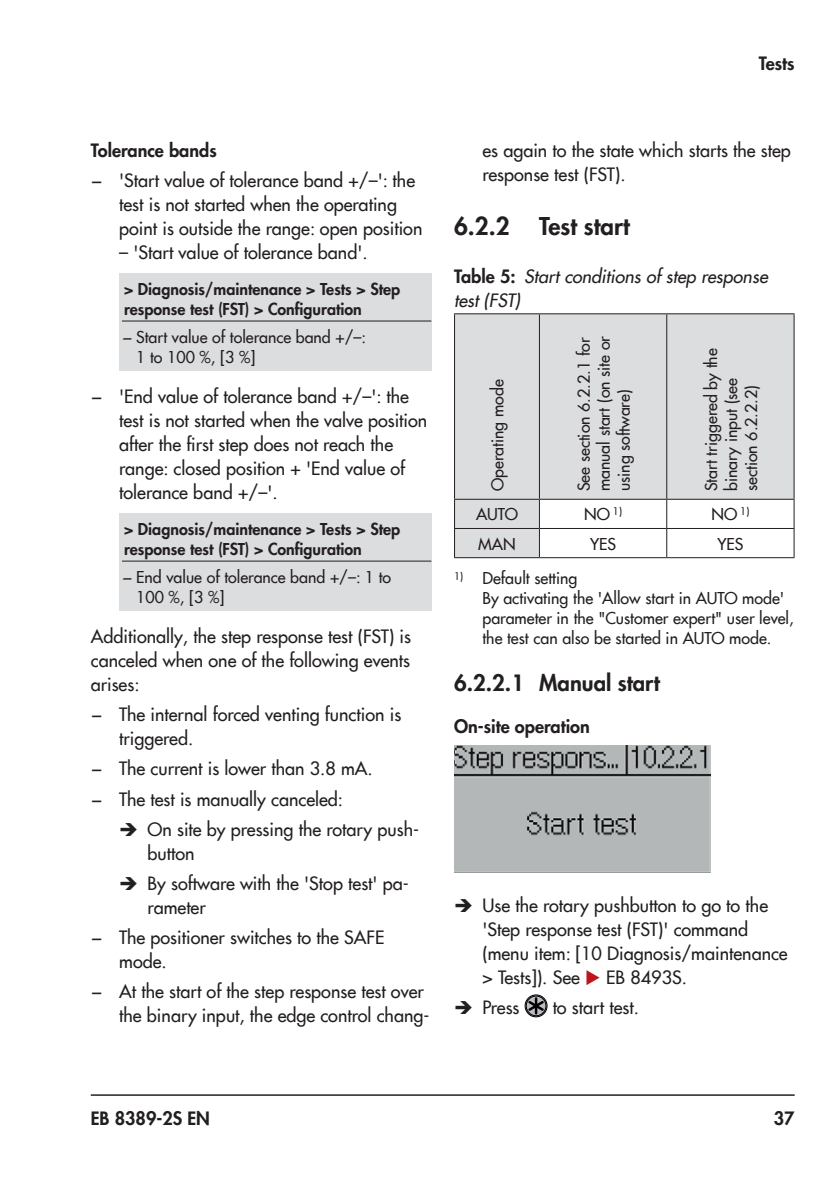
<style>
.page{position:relative;width:840px;height:1191px;background:#fff}
.page>*{position:absolute;margin:0;border:0;box-sizing:border-box;transform-origin:0 0}
.t1{font:800 24px "Futura Com";color:#231f20}
.t2{font:800 22px "Futura Com";color:#231f20}
.t3{font:500 18px/24px "Futura Com";color:#231f20}
.t4{font:italic 500 18px/24px "Futura Com";color:#231f20}
.t5{font:800 18px "Futura Com";color:#231f20}
.t6{font:500 16px/20px "Futura Com";color:#231f20}
.t7{font:800 16px/20px "Futura Com";color:#231f20}
.s1{font-weight:800}
.s2{font-family:"Futura";font-weight:400;font-style:italic}
.s3{font-weight:800;font-style:normal}
.s4{color:#be151b}
</style>
<div class="page">
<hr style="left:91px;top:1094px;width:703px;height:1px;background:#231f20">
<div style="left:119px;top:273px;width:312px;height:97px;background:#dcdddf"></div>
<hr style="left:122px;top:320px;width:309px;height:1px;background:#231f20">
<div style="left:119px;top:513px;width:312px;height:97px;background:#dcdddf"></div>
<hr style="left:122px;top:560px;width:309px;height:1px;background:#231f20">
<svg style="left:455px;top:314px;width:338px;height:243px;fill:#dcdddf"></svg>
<hr style="left:454px;top:313px;width:85px;height:1px;background:#231f20">
<hr style="left:454px;top:314px;width:1px;height:185px;background:#231f20">
<hr style="left:539px;top:313px;width:127px;height:1px;background:#231f20">
<hr style="left:538px;top:314px;width:1px;height:185px;background:#231f20">
<hr style="left:666px;top:313px;width:128px;height:1px;background:#231f20">
<hr style="left:666px;top:314px;width:1px;height:185px;background:#231f20">
<hr style="left:793px;top:314px;width:1px;height:185px;background:#231f20">
<hr style="left:454px;top:499px;width:85px;height:1px;background:#231f20">
<hr style="left:539px;top:499px;width:127px;height:1px;background:#231f20">
<hr style="left:666px;top:499px;width:128px;height:1px;background:#231f20">
<hr style="left:454px;top:528px;width:85px;height:1px;background:#231f20">
<svg style="left:454px;top:500px;width:1px;height:57px"></svg>
<hr style="left:539px;top:528px;width:127px;height:1px;background:#231f20">
<svg style="left:538px;top:500px;width:1px;height:57px"></svg>
<hr style="left:666px;top:528px;width:128px;height:1px;background:#231f20">
<svg style="left:666px;top:500px;width:1px;height:57px"></svg>
<svg style="left:793px;top:500px;width:1px;height:57px"></svg>
<hr style="left:454px;top:557px;width:85px;height:1px;background:#231f20">
<hr style="left:539px;top:557px;width:127px;height:1px;background:#231f20">
<hr style="left:666px;top:557px;width:128px;height:1px;background:#231f20">
<img style="left:454px;top:745px;width:256px;height:128px">
<svg style="left:525px;top:995px;width:21px;height:21px"></svg>
<div style="left:524px;top:994px;width:23px;height:23px;border:1px solid #000002;border-radius:50%"></div>
<svg style="left:526px;top:998px;width:19px;height:15px"></svg>
<div style="left:525px;top:996px;width:21px;height:20px;border:1px solid #000002;border-radius:50%"></div>
<p class="t5" style="left:758px;top:49px;width:37px">Tests</p>
<p class="t3" style="left:91px;top:135px;width:326px;line-height:30px"><span class="s1">Tolerance bands<br></span><span class="s2">−</span> 'Start value of tolerance band +/–': the</p>
<p class="t3" style="left:119px;top:192px;width:304px">test is not started when the operating point is outside the range: open position</p>
<p class="t3" style="left:119px;top:240px;width:250px">– 'Start value of tolerance band'.</p>
<p class="t7" style="left:124px;top:278px;width:277px">&gt; Diagnosis/maintenance &gt; Tests &gt; Step response test (FST) &gt; Configuration</p>
<p class="t6" style="left:136px;top:326px;width:231px;text-indent:-14px"><span class="s2">−</span> Start value of tolerance band +/–:<br>1 to 100 %, [3 %]</p>
<p class="t3" style="left:119px;top:384px;width:309px;text-indent:-28px"><span class="s2">−</span> 'End value of tolerance band +/–': the test is not started when the valve position after the first step does not reach the range: closed position + 'End value of tolerance band +/–'.</p>
<p class="t7" style="left:124px;top:518px;width:277px">&gt; Diagnosis/maintenance &gt; Tests &gt; Step response test (FST) &gt; Configuration</p>
<p class="t6" style="left:136px;top:566px;width:256px;text-indent:-14px"><span class="s2">−</span> End value of tolerance band +/–: 1 to<br>100 %, [3 %]</p>
<p class="t3" style="left:91px;top:624px;width:321px;text-align:justify">Additionally, the step response test (FST) is canceled when one of the following events arises:</p>
<p class="t3" style="left:119px;top:702px;width:283px;text-indent:-28px"><span class="s2">−</span> The internal forced venting function is triggered.</p>
<p class="t3" style="left:91px;top:753px;width:283px;line-height:30px"><span class="s2">−</span> The current is lower than 3.8 mA. <span class="s2">−</span> The test is manually canceled:</p>
<p class="t3" style="left:147px;top:816px;width:273px">On site by pressing the rotary push&shy;button</p>
<p class="t3" style="left:147px;top:870px;width:262px">By software with the 'Stop test' pa&shy;rameter</p>
<p class="t3" style="left:119px;top:924px;width:267px;text-indent:-28px"><span class="s2">−</span> The positioner switches to the SAFE mode.</p>
<p class="t3" style="left:119px;top:978px;width:311px;text-indent:-28px"><span class="s2">−</span> At the start of the step response test over the binary input, the edge control chang-</p>
<p class="t3" style="left:482px;top:138px;width:310px">es again to the state which starts the step response test (FST).</p>
<h1 class="t1" style="left:454px;top:208px;width:177px">6.2.2 Test start</h1>
<p class="t4" style="left:454px;top:264px;width:315px"><span class="s3">Table 5:</span> Start conditions of step response test (FST)</p>
<p class="t6" style="left:486px;top:491px;width:113px;rotate:-90deg">Operating mode</p>
<p class="t6" style="left:572px;top:491px;width:157px;text-align:justify;rotate:-90deg">See section 6.2.2.1 for manual start (on site or using software)</p>
<p class="t6" style="left:700px;top:491px;width:144px;rotate:-90deg">Start triggered by the binary input (see section 6.2.2.2)</p>
<p class="t6" style="left:476px;top:504px;width:43px">AUTO</p>
<p class="t6" style="left:583px;top:504px;width:39px">NO <sup>1)</sup></p>
<p class="t6" style="left:711px;top:504px;width:39px">NO <sup>1)</sup></p>
<p class="t6" style="left:478px;top:533px;width:39px">MAN</p>
<p class="t6" style="left:589px;top:533px;width:28px">YES</p>
<p class="t6" style="left:717px;top:533px;width:28px">YES</p>
<p class="t6" style="left:482px;top:567px;width:313px;text-indent:-28px"><sup>1)</sup> Default setting<br>By activating the 'Allow start in AUTO mode' parameter in the "Customer expert" user level, the test can also be started in AUTO mode.</p>
<p class="t2" style="left:454px;top:666px;width:207px">6.2.2.1 Manual start</p>
<p class="t5" style="left:454px;top:713px;width:137px">On-site operation</p>
<p class="t3" style="left:482px;top:892px;width:306px">Use the rotary pushbutton to go to the 'Step response test (FST)' command (menu item: [10 Diagnosis/maintenance &gt; Tests]). See <span class="s4">◆</span> EB 8493S.</p>
<p class="t3" style="left:482px;top:994px;width:39px">Press</p>
<p class="t3" style="left:552px;top:994px;width:88px">to start test.</p>
<p class="t5" style="left:91px;top:1104px;width:121px">EB 8389-2S EN</p>
<p class="t5" style="left:773px;top:1104px;width:22px">37</p>
</div>
